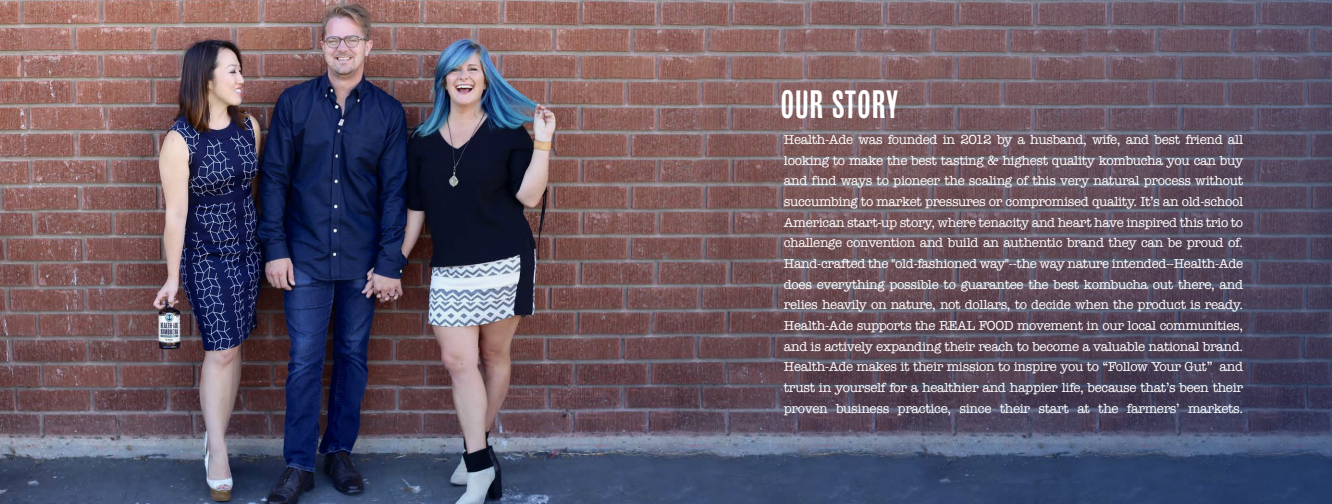
<style>
.page{position:relative;width:1332px;height:504px;background:#fff}
.page>*{position:absolute;margin:0;border:0;box-sizing:border-box;transform-origin:0 0}
.t1{font:58.3px/56.1px "Cheap Pine Sans";color:#fff;text-align:center;scale:.94 1}
.t2{font:39.3px "Cheap Pine Sans";letter-spacing:-.005em;color:#fff}
.t3{font:13.4px/20.7px "American Typewriter";letter-spacing:-.025em;color:#fff;text-align:justify}
</style>
<div class="page">
<img style="left:0;top:0;width:1332px;height:504px">
<p class="t2" style="left:780px;top:83px;width:120px">OUR STORY</p>
<p class="t3" style="left:784px;top:129px;width:461px">Health-Ade was founded in 2012 by a husband, wife, and best friend all looking to make the best tasting &amp; highest quality kombucha you can buy and find ways to pioneer the scaling of this very natural process without succumbing to market pressures or compromised quality. It’s an old-school American start-up story, where tenacity and heart have inspired this trio to challenge convention and build an authentic brand they can be proud of.<br>Hand-crafted the "old-fashioned way"--the way nature intended--Health-Ade does everything possible to guarantee the best kombucha out there, and relies heavily on nature, not dollars, to decide when the product is ready.<br>Health-Ade supports the REAL FOOD movement in our local communities, and is actively expanding their reach to become a valuable national brand.<br>Health-Ade makes it their mission to inspire you to “Follow Your Gut” and trust in yourself for a healthier and happier life, because that’s been their proven business practice, since their start at the farmers’ markets.</p>
<p class="t1" style="left:1049px;top:283px;width:216px">THE BRAND<br>THE PRODUCT<br>THE STORY</p>
</div>
